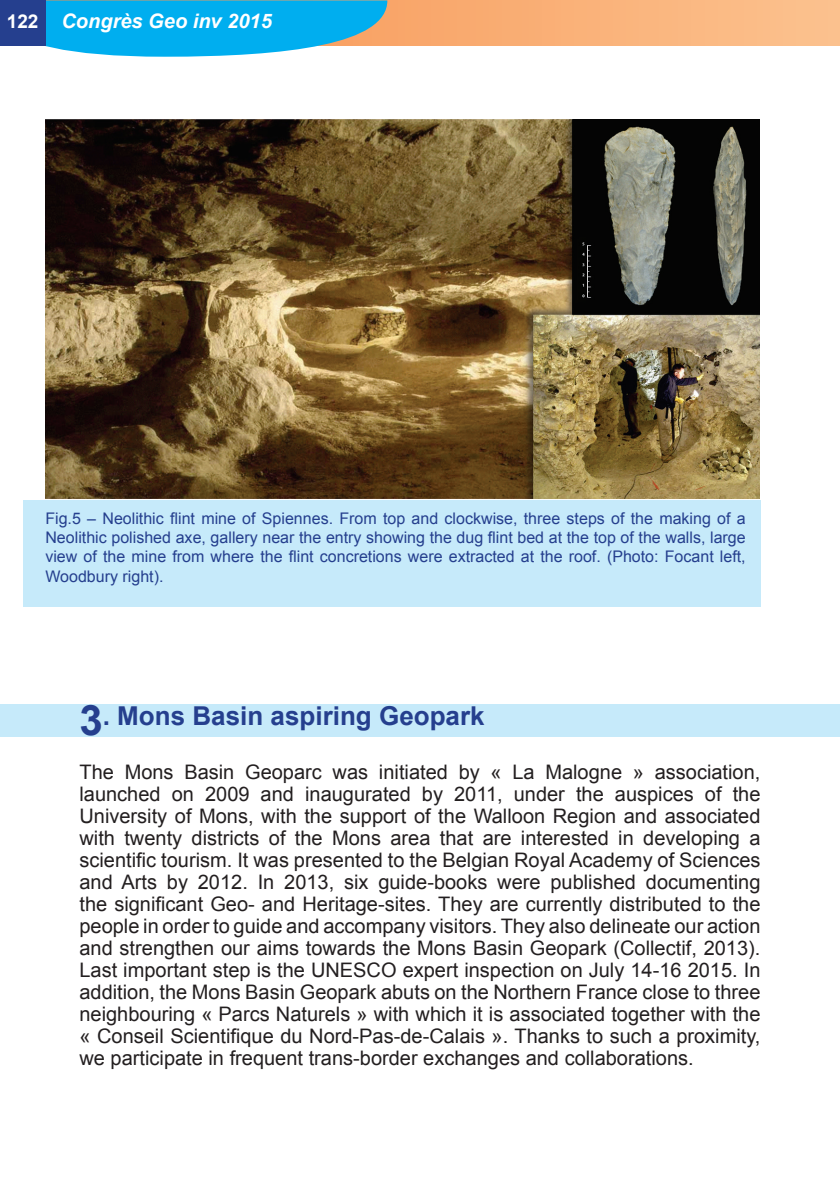
<style>
.page{position:relative;width:840px;height:1191px;background:#fff}
.page>*{position:absolute;margin:0;border:0;box-sizing:border-box;transform-origin:0 0}
.t1{font:700 26px "Arial";color:#253f8e}
.t2{font:20px/22px "Arial";color:#231f20;text-align:justify}
.t3{font:italic 700 20px "Arial";color:#fff}
.t4{font:16px/19.2px "Arial";color:#253f8e;text-align:justify}
.s1{font-style:normal;font-size:19px}
.s2{font-size:42px}
</style>
<div class="page">
<svg style="left:387px;top:0;width:452px;height:45px;background:#f9b37b"></svg>
<svg style="left:0;top:0;width:387px;height:57px;background:#28b5e9"></svg>
<div style="left:0;top:0;width:45px;height:45px;background:#253f8e"></div>
<div style="left:0;top:704px;width:839px;height:33px;background:#c6eafa"></div>
<img style="left:45px;top:119px;width:713px;height:379px">
<div style="left:23px;top:500px;width:737px;height:107px;background:#c6eafa"></div>
<p class="t3" style="left:7px;top:8px;width:266px"><span class="s1">122</span> Congrès Geo inv 2015</p>
<p class="t4" style="left:45px;top:509px;width:701px">Fig.5 – Neolithic flint mine of Spiennes. From top and clockwise, three steps of the making of a Neolithic polished axe, gallery near the entry showing the dug flint bed at the top of the walls, large view of the mine from where the flint concretions were extracted at the roof. (Photo: Focant left, Woodbury right).</p>
<p class="t1" style="left:79px;top:699px;width:406px"><span class="s2">3</span>. Mons Basin aspiring Geopark</p>
<p class="t2" style="left:79px;top:761px;width:682px">The Mons Basin Geoparc was initiated by « La Malogne » association, launched on 2009 and inaugurated by 2011, under the auspices of the University of Mons, with the support of the Walloon Region and associated with twenty districts of the Mons area that are interested in developing a scientific tourism. It was presented to the Belgian Royal Academy of Sciences and Arts by 2012. In 2013, six guide-books were published documenting the significant Geo- and Heritage-sites. They are currently distributed to the people in order to guide and accompany visitors. They also delineate our action and strengthen our aims towards the Mons Basin Geopark (Collectif, 2013).<br>Last important step is the UNESCO expert inspection on July 14-16 2015. In addition, the Mons Basin Geopark abuts on the Northern France close to three neighbouring « Parcs Naturels » with which it is associated together with the « Conseil Scientifique du Nord-Pas-de-Calais ». Thanks to such a proximity, we participate in frequent trans-border exchanges and collaborations.</p>
</div>
